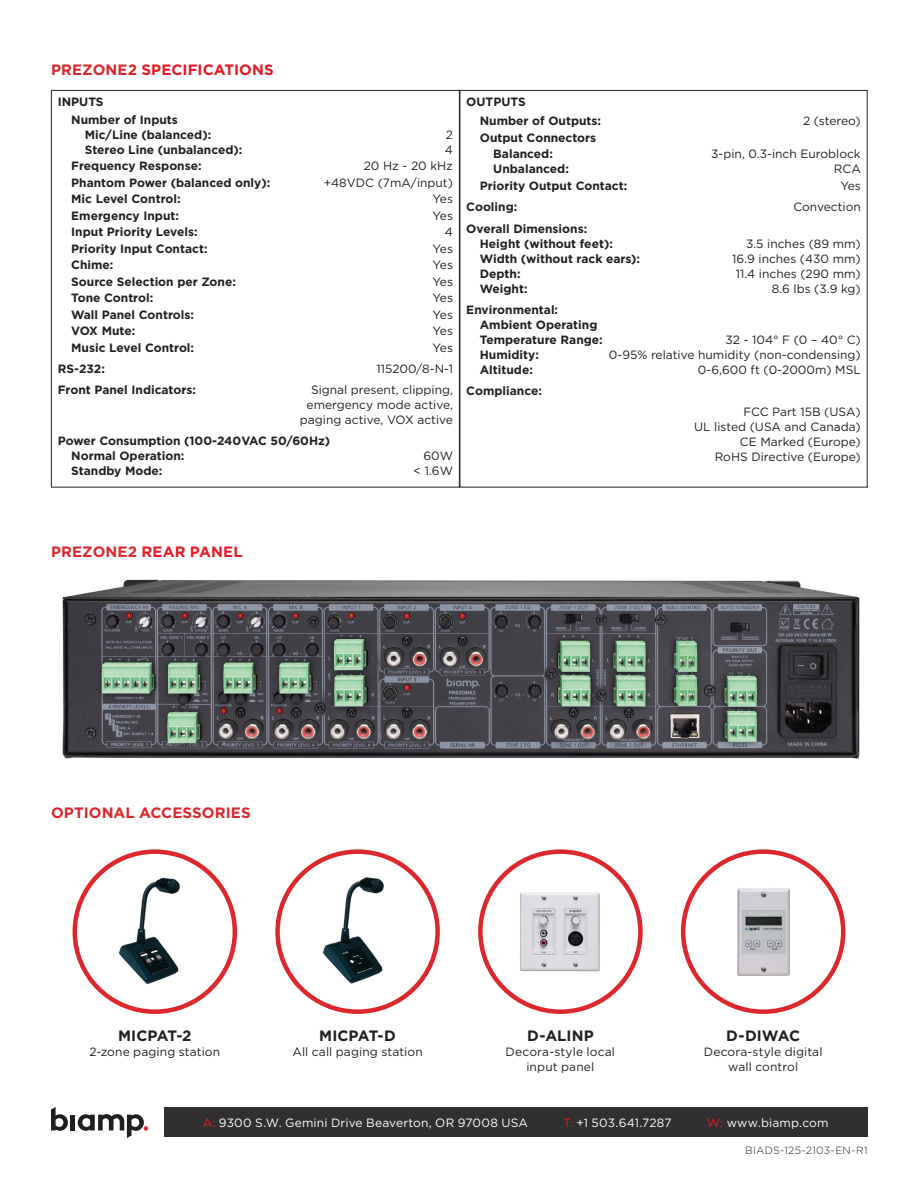
<style>
.page{position:relative;width:918px;height:1188px;background:#fff}
.page>*{position:absolute;margin:0;border:0;box-sizing:border-box;transform-origin:0 0}
.subhead{font:700 15px "Gotham";letter-spacing:.01em;color:#e51a23}
.BODY_COPY_BLK{font:700 15px "Gotham";color:#231f20}
.subhead-2{font:700 15px "Gotham";letter-spacing:.005em;color:#dc272d}
.Table_body{font:700 12px/15px "Gotham";color:#231f20}
.Table_body-2{font:12px/15px "Gotham";color:#231f20;text-align:right}
.BODY_COPY_BLK-2{font:12px "Gotham";letter-spacing:.01em;color:#231f20}
.t1{font:12px "Gotham";letter-spacing:.015em;color:#fff}
.A_E_body{font:300 10.5px "Gotham";letter-spacing:.025em;color:#231f20}
.s1{color:#dc272d}
.s2{color:#e51a23}
</style>
<div class="page">
<svg style="left:51px;top:1107px;width:17px;height:24px"></svg>
<hr style="left:71px;top:1115px;width:4px;height:15px;background:#211e1e">
<svg style="left:78px;top:1114px;width:70px;height:24px"></svg>
<div style="left:164px;top:1107px;width:704px;height:30px;background:#312f30"></div>
<img style="left:76px;top:860px;width:152px;height:151px">
<img style="left:280px;top:863px;width:152px;height:151px">
<img style="left:478px;top:853px;width:164px;height:161px">
<img style="left:680px;top:851px;width:166px;height:163px">
<div style="left:73px;top:849px;width:164px;height:165px;border:4px solid #dc272d;border-radius:50%"></div>
<div style="left:681px;top:849px;width:164px;height:165px;border:4px solid #dc272d;border-radius:50%"></div>
<div style="left:478px;top:849px;width:165px;height:165px;border:4px solid #dc272d;border-radius:50%"></div>
<div style="left:275px;top:849px;width:165px;height:165px;border:4px solid #dc272d;border-radius:50%"></div>
<img style="left:62px;top:579px;width:798px;height:180px">
<p class="subhead" style="left:51px;top:60px;width:224px"><span class="s1">PREZONE2</span> SPECIFICATIONS</p>
<p class="Table_body" style="left:58px;top:94px;width:47px">INPUTS</p>
<p class="Table_body" style="left:71px;top:112px;width:108px">Number of Inputs</p>
<p class="Table_body" style="left:85px;top:127px;width:128px">Mic/Line (balanced):</p>
<p class="Table_body-2" style="left:446px;top:127px;width:9px">2</p>
<p class="Table_body" style="left:85px;top:142px;width:159px">Stereo Line (unbalanced):</p>
<p class="Table_body-2" style="left:445px;top:142px;width:10px">4</p>
<p class="Table_body" style="left:71px;top:158px;width:132px">Frequency Response:</p>
<p class="Table_body-2" style="left:364px;top:158px;width:91px">20 Hz - 20 kHz</p>
<p class="Table_body" style="left:71px;top:175px;width:201px">Phantom Power (balanced only):</p>
<p class="Table_body-2" style="left:324px;top:175px;width:131px">+48VDC (7mA/input)</p>
<p class="Table_body" style="left:71px;top:191px;width:111px">Mic Level Control:</p>
<p class="Table_body-2" style="left:433px;top:191px;width:22px">Yes</p>
<p class="Table_body" style="left:71px;top:208px;width:109px">Emergency Input:</p>
<p class="Table_body-2" style="left:433px;top:208px;width:22px">Yes</p>
<p class="Table_body" style="left:71px;top:224px;width:128px">Input Priority Levels:</p>
<p class="Table_body-2" style="left:445px;top:224px;width:10px">4</p>
<p class="Table_body" style="left:71px;top:241px;width:138px">Priority Input Contact:</p>
<p class="Table_body-2" style="left:433px;top:241px;width:22px">Yes</p>
<p class="Table_body" style="left:71px;top:257px;width:44px">Chime:</p>
<p class="Table_body-2" style="left:433px;top:257px;width:22px">Yes</p>
<p class="Table_body" style="left:71px;top:274px;width:166px">Source Selection per Zone:</p>
<p class="Table_body-2" style="left:433px;top:274px;width:22px">Yes</p>
<p class="Table_body" style="left:71px;top:290px;width:84px">Tone Control:</p>
<p class="Table_body-2" style="left:433px;top:290px;width:22px">Yes</p>
<p class="Table_body" style="left:71px;top:307px;width:124px">Wall Panel Controls:</p>
<p class="Table_body-2" style="left:433px;top:307px;width:22px">Yes</p>
<p class="Table_body" style="left:71px;top:323px;width:66px">VOX Mute:</p>
<p class="Table_body-2" style="left:433px;top:323px;width:22px">Yes</p>
<p class="Table_body" style="left:71px;top:340px;width:124px">Music Level Control:</p>
<p class="Table_body-2" style="left:433px;top:340px;width:22px">Yes</p>
<p class="Table_body" style="left:58px;top:361px;width:49px">RS-232:</p>
<p class="Table_body-2" style="left:377px;top:361px;width:78px">115200/8-N-1</p>
<p class="Table_body" style="left:58px;top:382px;width:140px">Front Panel Indicators:</p>
<p class="Table_body-2" style="left:300px;top:382px;width:155px">Signal present, clipping, emergency mode active, paging active, VOX active</p>
<p class="Table_body" style="left:58px;top:433px;width:274px">Power Consumption (100-240VAC 50/60Hz)</p>
<p class="Table_body" style="left:71px;top:448px;width:115px">Normal Operation:</p>
<p class="Table_body-2" style="left:423px;top:448px;width:31px">60W</p>
<p class="Table_body" style="left:71px;top:463px;width:93px">Standby Mode:</p>
<p class="Table_body-2" style="left:414px;top:463px;width:41px">&lt; 1.6W</p>
<p class="Table_body" style="left:480px;top:92px;width:123px;line-height:19.5px;text-indent:-14px">OUTPUTS<br>Number of Outputs:</p>
<p class="Table_body" style="left:493px;top:129px;width:104px;line-height:16.5px;text-indent:-14px">Output Connectors<br>Balanced:</p>
<p class="Table_body-2" style="left:803px;top:113px;width:59px">2 (stereo)</p>
<p class="Table_body-2" style="left:711px;top:146px;width:151px">3-pin, 0.3-inch Euroblock</p>
<p class="Table_body" style="left:493px;top:161px;width:77px">Unbalanced:</p>
<p class="Table_body-2" style="left:834px;top:161px;width:29px">RCA</p>
<p class="Table_body" style="left:480px;top:178px;width:149px">Priority Output Contact:</p>
<p class="Table_body-2" style="left:840px;top:178px;width:22px">Yes</p>
<p class="Table_body" style="left:466px;top:199px;width:53px">Cooling:</p>
<p class="Table_body-2" style="left:793px;top:199px;width:69px">Convection</p>
<p class="Table_body" style="left:480px;top:221px;width:135px;text-indent:-14px">Overall Dimensions:<br>Height (without feet):</p>
<p class="Table_body-2" style="left:746px;top:236px;width:116px">3.5 inches (89 mm)</p>
<p class="Table_body" style="left:480px;top:251px;width:162px">Width (without rack ears):</p>
<p class="Table_body-2" style="left:732px;top:251px;width:130px">16.9 inches (430 mm)</p>
<p class="Table_body" style="left:480px;top:266px;width:42px">Depth:</p>
<p class="Table_body-2" style="left:736px;top:266px;width:127px">11.4 inches (290 mm)</p>
<p class="Table_body" style="left:480px;top:281px;width:49px">Weight:</p>
<p class="Table_body-2" style="left:772px;top:281px;width:91px">8.6 lbs (3.9 kg)</p>
<p class="Table_body" style="left:480px;top:302px;width:124px;text-indent:-14px">Environmental:<br>Ambient Operating<br>Temperature Range:</p>
<p class="Table_body-2" style="left:726px;top:332px;width:137px">32 - 104° F (0 – 40° C)</p>
<p class="Table_body" style="left:480px;top:347px;width:61px">Humidity:</p>
<p class="Table_body-2" style="left:609px;top:347px;width:253px">0-95% relative humidity (non-condensing)</p>
<p class="Table_body" style="left:480px;top:362px;width:55px">Altitude:</p>
<p class="Table_body-2" style="left:698px;top:362px;width:164px">0-6,600 ft (0-2000m) MSL</p>
<p class="Table_body" style="left:466px;top:383px;width:77px">Compliance:</p>
<p class="Table_body-2" style="left:694px;top:404px;width:168px">FCC Part 15B (USA)<br>UL listed (USA and Canada)<br>CE Marked (Europe)<br>RoHS Directive (Europe)</p>
<p class="subhead" style="left:51px;top:541px;width:193px"><span class="s1">PREZONE2</span> REAR PANEL</p>
<p class="subhead-2" style="left:51px;top:803px;width:201px">OPTIONAL ACCESSORIES</p>
<p class="BODY_COPY_BLK" style="left:118px;top:1026px;width:75px">MICPAT-2</p>
<p class="BODY_COPY_BLK-2" style="left:89px;top:1044px;width:132px">2-zone paging station</p>
<p class="BODY_COPY_BLK" style="left:319px;top:1026px;width:78px">MICPAT-D</p>
<p class="BODY_COPY_BLK-2" style="left:292px;top:1044px;width:132px">All call paging station</p>
<p class="BODY_COPY_BLK" style="left:527px;top:1026px;width:68px">D-ALINP</p>
<p class="BODY_COPY_BLK-2" style="left:506px;top:1044px;width:111px">Decora-style local</p>
<p class="BODY_COPY_BLK-2" style="left:526px;top:1059px;width:70px">input panel</p>
<p class="BODY_COPY_BLK" style="left:726px;top:1026px;width:76px">D-DIWAC</p>
<p class="BODY_COPY_BLK-2" style="left:704px;top:1044px;width:120px">Decora-style digital</p>
<p class="BODY_COPY_BLK-2" style="left:728px;top:1059px;width:72px">wall control</p>
<p class="t1" style="left:203px;top:1115px;width:327px"><span class="s2">A:</span> 9300 S.W. Gemini Drive Beaverton, OR 97008 USA</p>
<p class="t1" style="left:563px;top:1115px;width:110px"><span class="s2">T:</span> +1 503.641.7287</p>
<p class="t1" style="left:707px;top:1115px;width:123px"><span class="s2">W:</span> www.biamp.com</p>
<p class="A_E_body" style="left:745px;top:1144px;width:124px">BIADS-125-2103-EN-R1</p>
</div>
